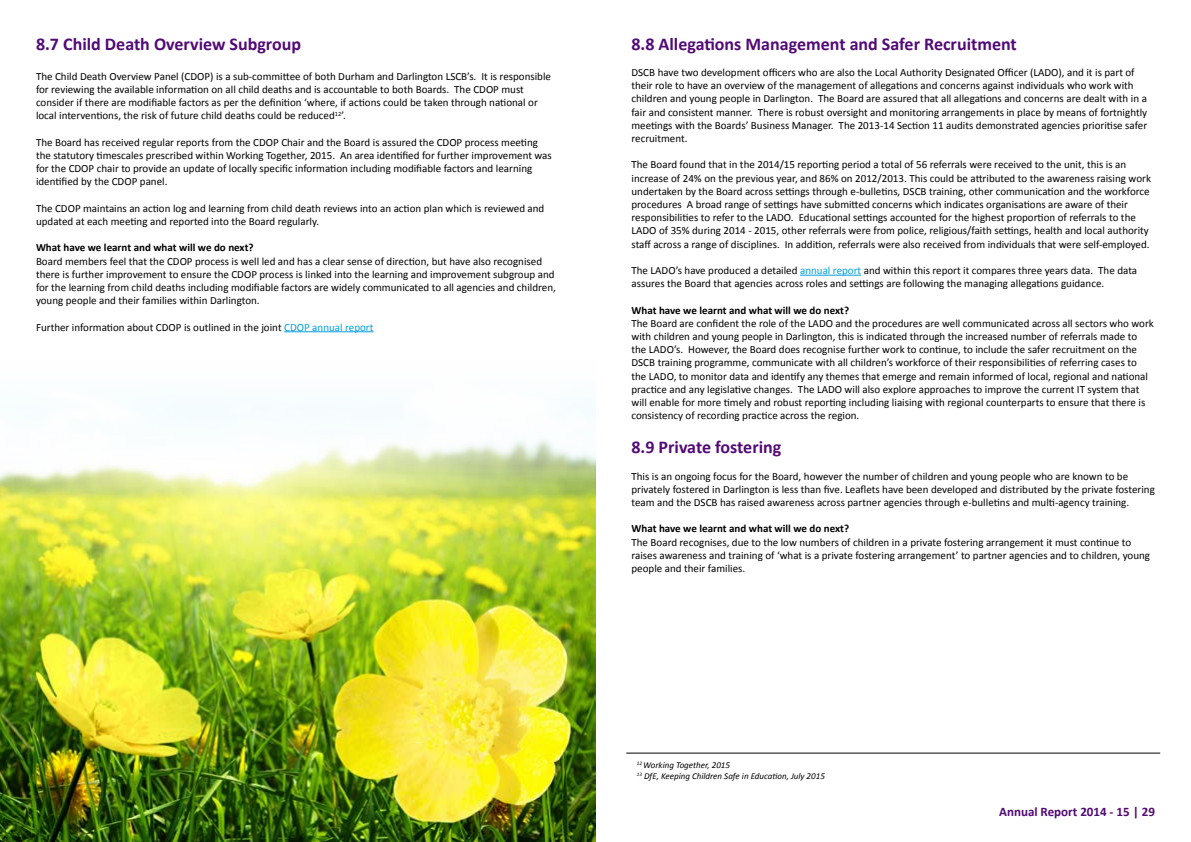
<style>
.page{position:relative;width:1191px;height:842px;background:#fff}
.page>*{position:absolute;margin:0;border:0;box-sizing:border-box;transform-origin:0 0}
.t1{font:700 18px "Calibri";color:#520a76}
.t2{font:700 13px "Calibri";color:#520a76}
.t3{font:11px/13.2px "Calibri";color:#000}
.t4{font:700 11px "Calibri";color:#000}
.t5{font:italic 9px/10.8px "Calibri";color:#000}
.s1{color:#009fe3}
</style>
<div class="page">
<hr style="left:284px;top:331px;width:89px;height:1px;background:#009fe3">
<hr style="left:800px;top:275px;width:61px;height:1px;background:#009fe3">
<hr style="left:626px;top:753px;width:534px;height:1px;background:#000">
<img style="left:0;top:406px;width:595px;height:436px">
<h1 class="t1" style="left:36px;top:32px;width:267px">8.7 Child Death Overview Subgroup</h1>
<p class="t3" style="left:36px;top:69px;width:516px">The Child Death Overview Panel (CDOP) is a sub-committee of both Durham and Darlington LSCB’s. It is responsible for reviewing the available information on all child deaths and is accountable to both Boards. The CDOP must consider if there are modifiable factors as per the definition ‘where, if actions could be taken through national or local interventions, the risk of future child deaths could be reduced<sup>12</sup>’.</p>
<p class="t3" style="left:36px;top:135px;width:517px">The Board has received regular reports from the CDOP Chair and the Board is assured the CDOP process meeting the statutory timescales prescribed within Working Together, 2015. An area identified for further improvement was for the CDOP chair to provide an update of locally specific information including modifiable factors and learning identified by the CDOP panel.</p>
<p class="t3" style="left:36px;top:201px;width:510px">The CDOP maintains an action log and learning from child death reviews into an action plan which is reviewed and updated at each meeting and reported into the Board regularly.</p>
<p class="t4" style="left:36px;top:241px;width:219px">What have we learnt and what will we do next?</p>
<p class="t3" style="left:36px;top:254px;width:521px">Board members feel that the CDOP process is well led and has a clear sense of direction, but have also recognised there is further improvement to ensure the CDOP process is linked into the learning and improvement subgroup and for the learning from child deaths including modifiable factors are widely communicated to all agencies and children, young people and their families within Darlington.</p>
<p class="t3" style="left:36px;top:320px;width:339px">Further information about CDOP is outlined in the joint <span class="s1">CDOP annual report</span></p>
<h1 class="t1" style="left:631px;top:32px;width:387px">8.8 Allegations Management and Safer Recruitment</h1>
<p class="t3" style="left:631px;top:66px;width:517px">DSCB have two development officers who are also the Local Authority Designated Officer (LADO), and it is part of their role to have an overview of the management of allegations and concerns against individuals who work with children and young people in Darlington. The Board are assured that all allegations and concerns are dealt with in a fair and consistent manner. There is robust oversight and monitoring arrangements in place by means of fortnightly meetings with the Boards’ Business Manager. The 2013-14 Section 11 audits demonstrated agencies prioritise safer recruitment.</p>
<p class="t3" style="left:631px;top:158px;width:521px">The Board found that in the 2014/15 reporting period a total of 56 referrals were received to the unit, this is an increase of 24% on the previous year, and 86% on 2012/2013. This could be attributed to the awareness raising work undertaken by the Board across settings through e-bulletins, DSCB training, other communication and the workforce procedures A broad range of settings have submitted concerns which indicates organisations are aware of their responsibilities to refer to the LADO. Educational settings accounted for the highest proportion of referrals to the LADO of 35% during 2014 - 2015, other referrals were from police, religious/faith settings, health and local authority staff across a range of disciplines. In addition, referrals were also received from individuals that were self-employed.</p>
<p class="t3" style="left:631px;top:264px;width:507px">The LADO’s have produced a detailed <span class="s1">annual report</span> and within this report it compares three years data. The data assures the Board that agencies across roles and settings are following the managing allegations guidance.</p>
<p class="t4" style="left:631px;top:303px;width:219px">What have we learnt and what will we do next?</p>
<p class="t3" style="left:631px;top:316px;width:524px">The Board are confident the role of the LADO and the procedures are well communicated across all sectors who work with children and young people in Darlington, this is indicated through the increased number of referrals made to the LADO’s. However, the Board does recognise further work to continue, to include the safer recruitment on the DSCB training programme, communicate with all children’s workforce of their responsibilities of referring cases to the LADO, to monitor data and identify any themes that emerge and remain informed of local, regional and national practice and any legislative changes. The LADO will also explore approaches to improve the current IT system that will enable for more timely and robust reporting including liaising with regional counterparts to ensure that there is consistency of recording practice across the region.</p>
<h1 class="t1" style="left:631px;top:436px;width:151px">8.9 Private fostering</h1>
<p class="t3" style="left:631px;top:469px;width:525px">This is an ongoing focus for the Board, however the number of children and young people who are known to be privately fostered in Darlington is less than five. Leaflets have been developed and distributed by the private fostering team and the DSCB has raised awareness across partner agencies through e-bulletins and multi-agency training.</p>
<p class="t4" style="left:631px;top:522px;width:219px">What have we learnt and what will we do next?</p>
<p class="t3" style="left:631px;top:535px;width:520px">The Board recognises, due to the low numbers of children in a private fostering arrangement it must continue to raises awareness and training of ‘what is a private fostering arrangement’ to partner agencies and to children, young people and their families.</p>
<p class="t5" style="left:637px;top:760px;width:190px"><sup>12</sup> Working Together, 2015<br><sup>13</sup> DfE, Keeping Children Safe in Education, July 2015</p>
<p class="t2" style="left:999px;top:803px;width:157px">Annual Report 2014 - 15 | 29</p>
</div>
